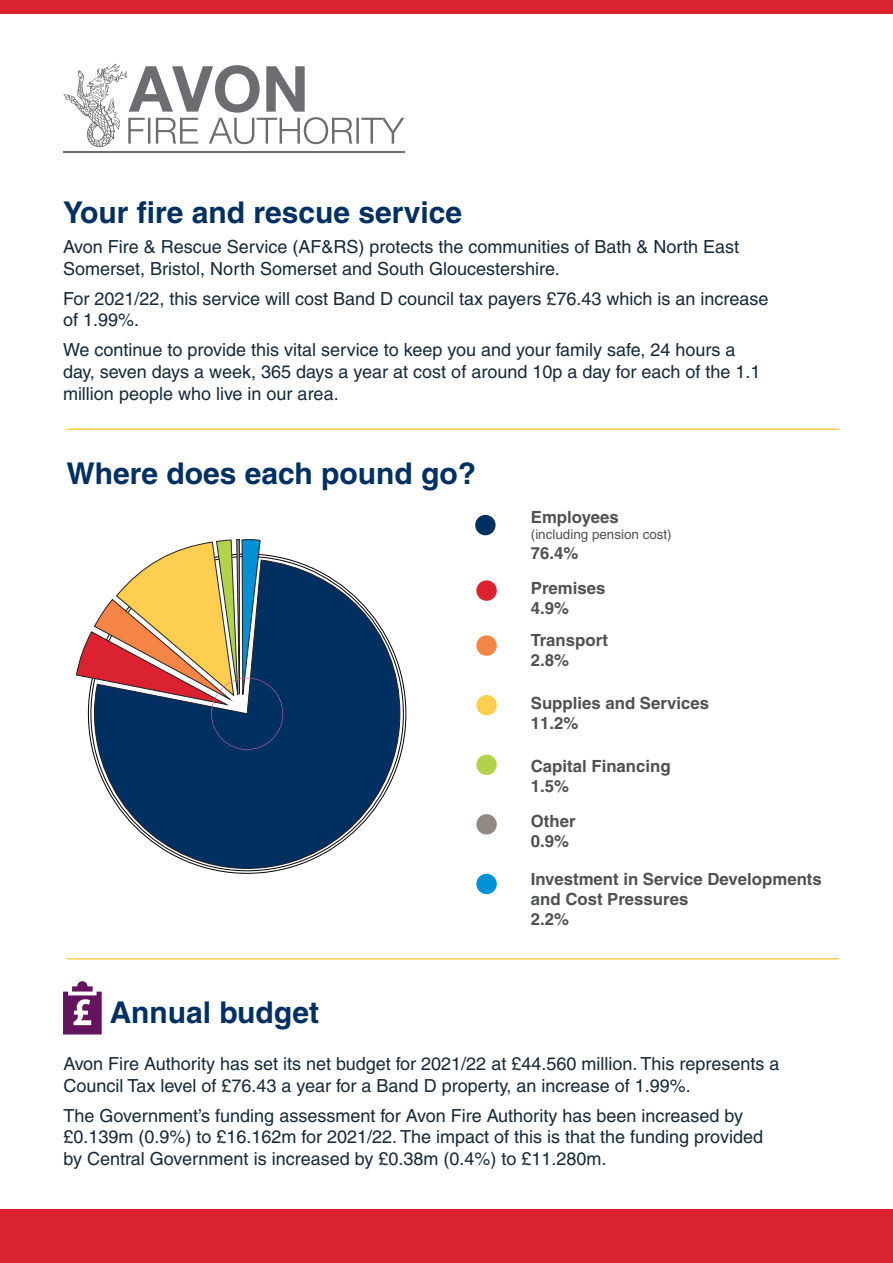
<style>
.page{position:relative;width:893px;height:1263px;background:#fff}
.page>*{position:absolute;margin:0;border:0;box-sizing:border-box;transform-origin:0 0}
.t1{font:700 30px "Helvetica";color:#003062}
.t2{font:18px/21.6px "Helvetica";color:#172938}
.t3{font:700 16.8px/20.1px "Helvetica";color:#4f5252}
.t4{font:13.35px "Helvetica";color:#4f5252}
</style>
<div class="page">
<svg style="left:92px;top:557px;width:315px;height:317px"></svg>
<hr style="left:66px;top:428px;width:773px;height:2px;background:#fece51">
<hr style="left:66px;top:958px;width:773px;height:1px;background:#fece51">
<svg style="left:94px;top:560px;width:306px;height:309px"></svg>
<svg style="left:63px;top:981px;width:39px;height:53px"></svg>
<hr style="left:63px;top:151px;width:341px;height:2px;background:#6c6d70">
<svg style="left:63px;top:64px;width:341px;height:83px"></svg>
<div style="left:0;top:1209px;width:893px;height:54px;background:#db2230"></div>
<div style="left:0;top:0;width:893px;height:13px;background:#db2230"></div>
<svg style="left:76px;top:539px;width:207px;height:211px"></svg>
<div style="left:475px;top:515px;width:21px;height:20px;background:#003062;border-radius:50%"></div>
<div style="left:476px;top:580px;width:21px;height:21px;background:#db2230;border-radius:50%"></div>
<div style="left:476px;top:635px;width:21px;height:21px;background:#f58546;border-radius:50%"></div>
<div style="left:476px;top:695px;width:21px;height:20px;background:#fece51;border-radius:50%"></div>
<div style="left:476px;top:754px;width:21px;height:21px;background:#b1d349;border-radius:50%"></div>
<div style="left:476px;top:814px;width:21px;height:20px;background:#928884;border-radius:50%"></div>
<div style="left:476px;top:874px;width:21px;height:20px;background:#0090d4;border-radius:50%"></div>
<h1 class="t1" style="left:63px;top:194px;width:401px">Your fire and rescue service</h1>
<p class="t2" style="left:63px;top:236px;width:678px">Avon Fire &amp; Rescue Service (AF&amp;RS) protects the communities of Bath &amp; North East<br>Somerset, Bristol, North Somerset and South Gloucestershire.</p>
<p class="t2" style="left:63px;top:287px;width:707px">For 2021/22, this service will cost Band D council tax payers £76.43 which is an increase of 1.99%.</p>
<p class="t2" style="left:63px;top:339px;width:699px">We continue to provide this vital service to keep you and your family safe, 24 hours a day, seven days a week, 365 days a year at cost of around 10p a day for each of the 1.1 million people who live in our area.</p>
<h2 class="t1" style="left:66px;top:455px;width:411px">Where does each pound go?</h2>
<p class="t3" style="left:531px;top:507px;width:90px">Employees</p>
<p class="t4" style="left:531px;top:527px;width:142px">(including pension cost)</p>
<p class="t3" style="left:531px;top:543px;width:49px">76.4%</p>
<p class="t3" style="left:531px;top:577px;width:76px">Premises</p>
<p class="t3" style="left:531px;top:598px;width:40px">4.9%</p>
<p class="t3" style="left:531px;top:630px;width:79px">Transport</p>
<p class="t3" style="left:531px;top:650px;width:40px">2.8%</p>
<p class="t3" style="left:531px;top:692px;width:180px">Supplies and Services</p>
<p class="t3" style="left:531px;top:712px;width:49px">11.2%</p>
<p class="t3" style="left:531px;top:756px;width:141px">Capital Financing</p>
<p class="t3" style="left:531px;top:776px;width:40px">1.5%</p>
<p class="t3" style="left:531px;top:811px;width:46px">Other<br>0.9%</p>
<p class="t3" style="left:531px;top:869px;width:292px">Investment in Service Developments</p>
<p class="t3" style="left:531px;top:889px;width:159px">and Cost Pressures<br>2.2%</p>
<h2 class="t1" style="left:110px;top:994px;width:211px">Annual budget</h2>
<p class="t2" style="left:63px;top:1053px;width:718px">Avon Fire Authority has set its net budget for 2021/22 at £44.560 million. This represents a<br>Council Tax level of £76.43 a year for a Band D property, an increase of 1.99%.</p>
<p class="t2" style="left:63px;top:1104px;width:701px">The Government’s funding assessment for Avon Fire Authority has been increased by £0.139m (0.9%) to £16.162m for 2021/22. The impact of this is that the funding provided by Central Government is increased by £0.38m (0.4%) to £11.280m.</p>
</div>
